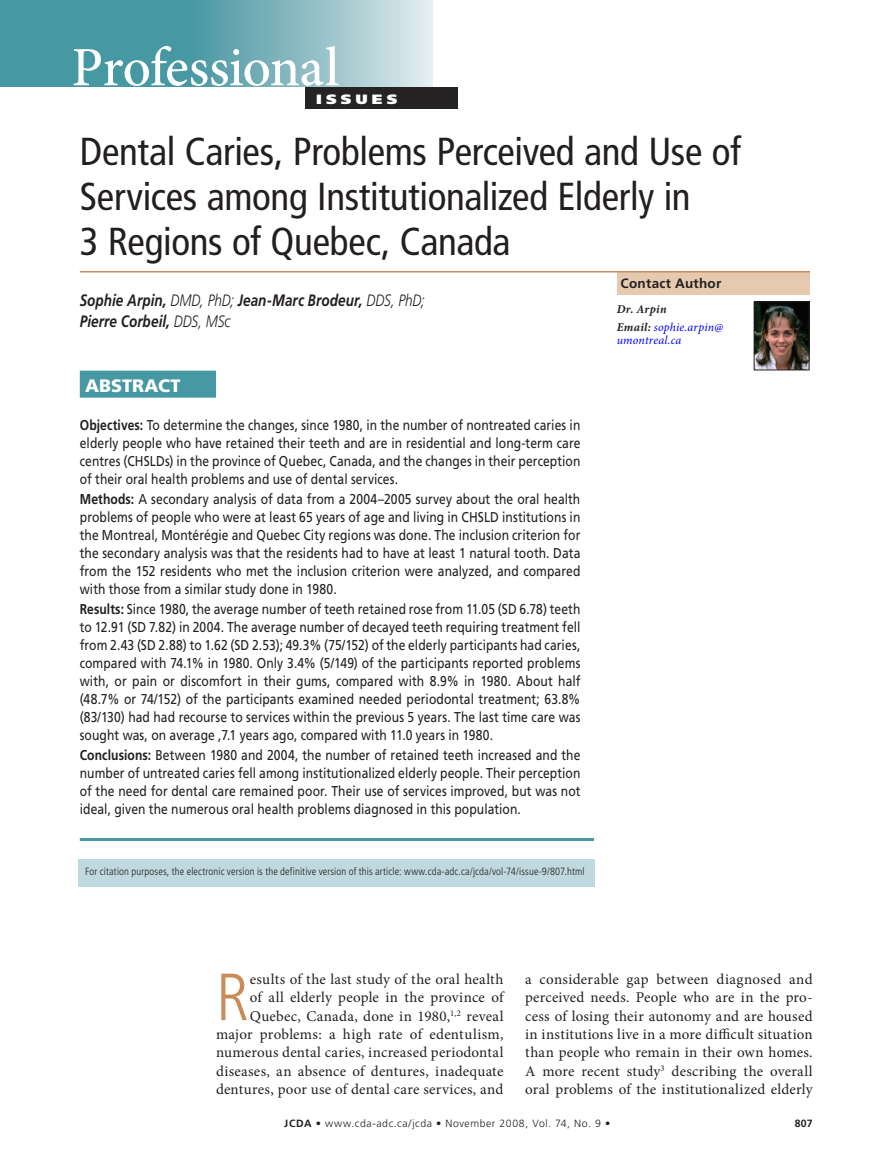
<style>
.page{position:relative;width:891px;height:1175px;background:#fff}
.page>*{position:absolute;margin:0;border:0;box-sizing:border-box;transform-origin:0 0}
.t1{font:300 condensed 66.6px "Frutiger LT Std";color:#c98c58}
.t2{font:500 55.5px "Minion Pro";letter-spacing:-.015em;color:#fff}
.t3{font:condensed 39px/45px "Frutiger LT Std";letter-spacing:-.01em;color:#231f20}
.t4{font:900 18px "Frutiger LT Std";color:#fff}
.t5{font:italic 700 16.5px/21.6px "Frutiger LT Std";letter-spacing:.005em;color:#231f20;scale:.82 1}
.t6{font:15px/18.3px "Minion Pro";letter-spacing:.015em;color:#231f20;text-align:right}
.t7{font:14.25px/18px "Frutiger LT Std";letter-spacing:.005em;color:#231f20;text-align:justify;scale:.85 1}
.t8{font:700 13.5px "Frutiger LT Std";letter-spacing:.02em;color:#231f20}
.t9{font:900 13.5px "Frutiger LT Std";letter-spacing:.27em;color:#fff;scale:1.15 1}
.t10{font:italic 700 12px/17.9px "Minion Pro";letter-spacing:.025em;color:#231f20}
.t11{font:italic 12px "Minion Pro";letter-spacing:.01em;color:#00f}
.t12{font:300 condensed 10.5px "Frutiger LT Std";letter-spacing:.01em;color:#231f20}
.t13{font:300 10.5px "Frutiger LT Std";letter-spacing:.055em;color:#231f20}
.t14{font:700 10.5px "Frutiger LT Std";color:#231f20}
.s1{font-weight:300}
.s2{font-weight:400;color:#00f}
.s3{font-weight:700}
</style>
<div class="page">
<div style="left:0;top:0;width:428px;height:87px;background:#4698a3"></div>
<div style="left:188px;top:0;width:244px;height:87px;background:linear-gradient(to right,#4594a0,#e1ebee)"></div>
<div style="left:305px;top:87px;width:153px;height:21px;background:#262324"></div>
<div style="left:78px;top:859px;width:517px;height:27px;background:#bfd9de"></div>
<div style="left:617px;top:271px;width:192px;height:24px;background:#e6caaf"></div>
<hr style="left:80px;top:271px;width:730px;height:1px;background:#c98c58">
<div style="left:80px;top:370px;width:136px;height:27px;background:#4698a3"></div>
<hr style="left:80px;top:838px;width:514px;height:3px;background:#4698a3">
<img style="left:756px;top:303px;width:51px;height:65px">
<div style="left:754px;top:301px;width:55px;height:69px;border:1px solid #231f20"></div>
<h2 class="t2" style="left:71px;top:34px;width:270px">Professional</h2>
<p class="t9" style="left:316px;top:91px;width:72px">ISSUES</p>
<h3 class="t3" style="left:80px;top:129px;width:663px">Dental Caries, Problems Perceived and Use of<br>Services among Institutionalized Elderly in<br>3 Regions of Quebec, Canada</h3>
<p class="t5" style="left:80px;top:289px;width:422px">Sophie Arpin, <span class="s1">DMD, PhD;</span> Jean-Marc Brodeur, <span class="s1">DDS, PhD;<br></span>Pierre Corbeil, <span class="s1">DDS, MSc</span></p>
<p class="t8" style="left:621px;top:275px;width:102px">Contact Author</p>
<p class="t10" style="left:617px;top:300px;width:108px">Dr. Arpin<br>Email: <span class="s2">sophie.arpin@</span></p>
<p class="t11" style="left:617px;top:332px;width:66px">umontreal.ca</p>
<p class="t4" style="left:85px;top:374px;width:97px">ABSTRACT</p>
<p class="t7" style="left:80px;top:416px;width:591px"><span class="s3">Objectives:</span> To determine the changes, since 1980, in the number of nontreated caries in elderly people who have retained their teeth and are in residential and long-term care centres (CHSLDs) in the province of Quebec, Canada, and the changes in their perception of their oral health problems and use of dental services.</p>
<p class="t7" style="left:80px;top:490px;width:591px"><span class="s3">Methods:</span> A secondary analysis of data from a 2004–2005 survey about the oral health problems of people who were at least 65 years of age and living in CHSLD institutions in the Montreal, Montérégie and Quebec City regions was done. The inclusion criterion for the secondary analysis was that the residents had to have at least 1 natural tooth. Data from the 152 residents who met the inclusion criterion were analyzed, and compared with those from a similar study done in 1980.</p>
<p class="t7" style="left:80px;top:600px;width:591px"><span class="s3">Results:</span> Since 1980, the average number of teeth retained rose from 11.05 (SD 6.78) teeth to 12.91 (SD 7.82) in 2004. The average number of decayed teeth requiring treatment fell from 2.43 (SD 2.88) to 1.62 (SD 2.53); 49.3% (75/152) of the elderly participants had caries, compared with 74.1% in 1980. Only 3.4% (5/149) of the participants reported problems with, or pain or discomfort in their gums, compared with 8.9% in 1980. About half (48.7% or 74/152) of the participants examined needed periodontal treatment; 63.8% (83/130) had had recourse to services within the previous 5 years. The last time care was sought was, on average ,7.1 years ago, compared with 11.0 years in 1980.</p>
<p class="t7" style="left:80px;top:746px;width:591px"><span class="s3">Conclusions:</span> Between 1980 and 2004, the number of retained teeth increased and the number of untreated caries fell among institutionalized elderly people. Their perception of the need for dental care remained poor. Their use of services improved, but was not ideal, given the numerous oral health problems diagnosed in this population.</p>
<p class="t12" style="left:85px;top:865px;width:501px">For citation purposes, the electronic version is the definitive version of this article: www.cda-adc.ca/jcda/vol-74/issue-9/807.html</p>
<p class="t6" style="left:216px;top:970px;width:289px">esults of the last study of the oral health<br>of all elderly people in the province of Quebec, Canada, done in 1980,<sup>1,2</sup> reveal major problems: a high rate of edentulism, numerous dental caries, increased periodontal diseases, an absence of dentures, inadequate dentures, poor use of dental care services, and</p>
<p class="t6" style="left:525px;top:970px;width:289px;text-align:justify">a considerable gap between diagnosed and perceived needs. People who are in the pro&shy;cess of losing their autonomy and are housed in institutions live in a more difficult situation than people who remain in their own homes.<br>A more recent study<sup>3</sup> describing the overall oral problems of the institutionalized elderly</p>
<p class="t13" style="left:284px;top:1117px;width:328px"><span class="s3">JCDA •</span> www.cda-adc.ca/jcda • November 2008, Vol. 74, No. 9 •</p>
<p class="t14" style="left:795px;top:1117px;width:20px">807</p>
<h1 class="t1" style="left:216px;top:959px;width:35px">R</h1>
</div>
